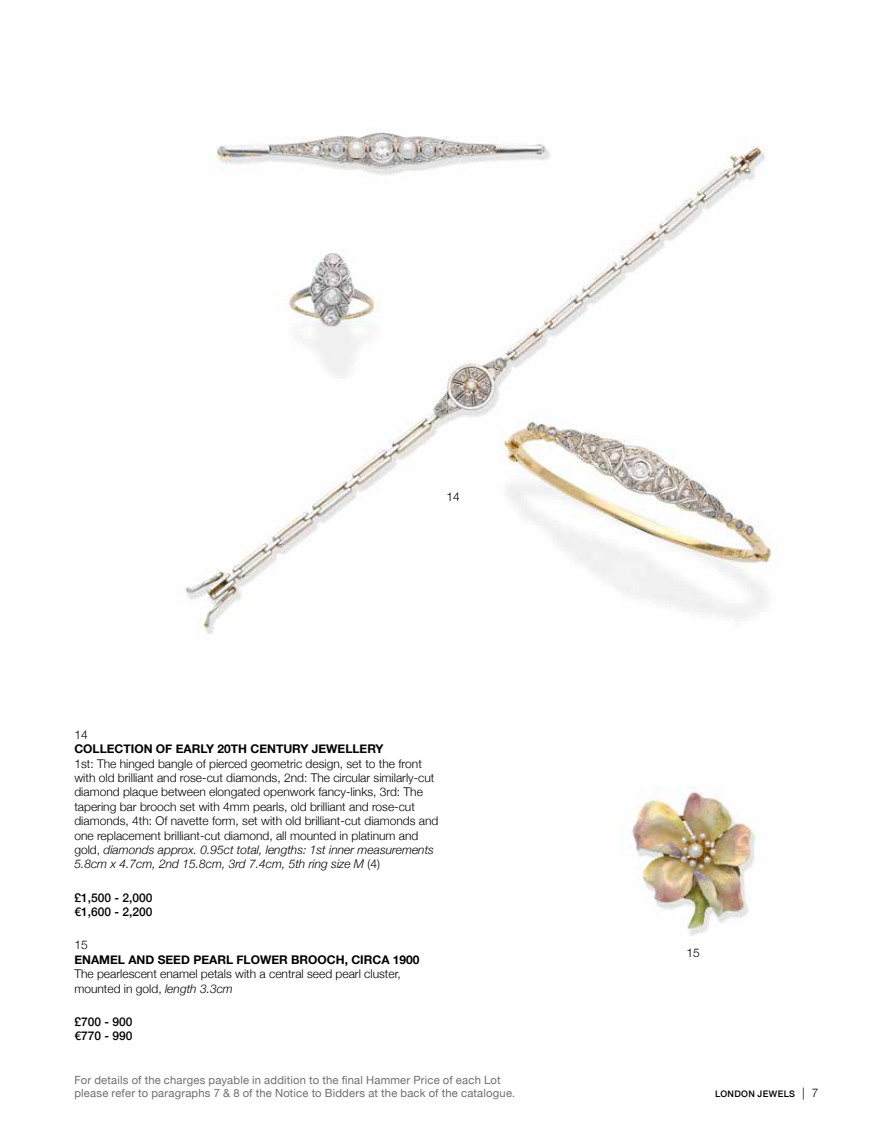
<style>
.page{position:relative;width:893px;height:1127px;background:#fff}
.page>*{position:absolute;margin:0;border:0;box-sizing:border-box;transform-origin:0 0}
.t1{font:300 12px/14.4px "Helvetica Neue";color:#000}
.t2{font:700 12px "Helvetica Neue";color:#000}
.t3{font:500 12px/14.4px "Helvetica Neue";color:#000}
.t4{font:11.25px/12.8px "Helvetica Neue";letter-spacing:.015em;color:#6f6f6f}
.t5{font:500 9px "Helvetica Neue";letter-spacing:.035em;color:#000}
.s1{font-style:italic}
.s2{font-weight:300;font-size:12px}
</style>
<div class="page">
<img style="left:185px;top:130px;width:592px;height:504px">
<img style="left:632px;top:787px;width:124px;height:149px">
<p class="t1" style="left:446px;top:488px;width:15px">14</p>
<p class="t1" style="left:74px;top:726px;width:15px">14</p>
<p class="t2" style="left:74px;top:739px;width:311px">COLLECTION OF EARLY 20TH CENTURY JEWELLERY</p>
<p class="t1" style="left:74px;top:755px;width:366px">1st: The hinged bangle of pierced geometric design, set to the front with old brilliant and rose-cut diamonds, 2nd: The circular similarly-cut diamond plaque between elongated openwork fancy-links, 3rd: The tapering bar brooch set with 4mm pearls, old brilliant and rose-cut diamonds, 4th: Of navette form, set with old brilliant-cut diamonds and one replacement brilliant-cut diamond, all mounted in platinum and gold, <span class="s1">diamonds approx. 0.95ct total, lengths: 1st inner measurements 5.8cm x 4.7cm, 2nd 15.8cm, 3rd 7.4cm, 5th ring size M</span> (4)</p>
<p class="t3" style="left:74px;top:889px;width:80px">£1,500 - 2,000 €1,600 - 2,200</p>
<p class="t1" style="left:74px;top:937px;width:15px">15</p>
<p class="t2" style="left:74px;top:950px;width:347px">ENAMEL AND SEED PEARL FLOWER BROOCH, CIRCA 1900</p>
<p class="t1" style="left:74px;top:966px;width:328px">The pearlescent enamel petals with a central seed pearl cluster, mounted in gold, <span class="s1">length 3.3cm</span></p>
<p class="t3" style="left:74px;top:1013px;width:60px">£700 - 900 €770 - 990</p>
<p class="t1" style="left:687px;top:944px;width:15px">15</p>
<p class="t4" style="left:74px;top:1075px;width:442px">For details of the charges payable in addition to the final Hammer Price of each Lot please refer to paragraphs 7 &amp; 8 of the Notice to Bidders at the back of the catalogue.</p>
<p class="t5" style="left:715px;top:1087px;width:105px">LONDON JEWELS <span class="s2">| 7</span></p>
</div>
